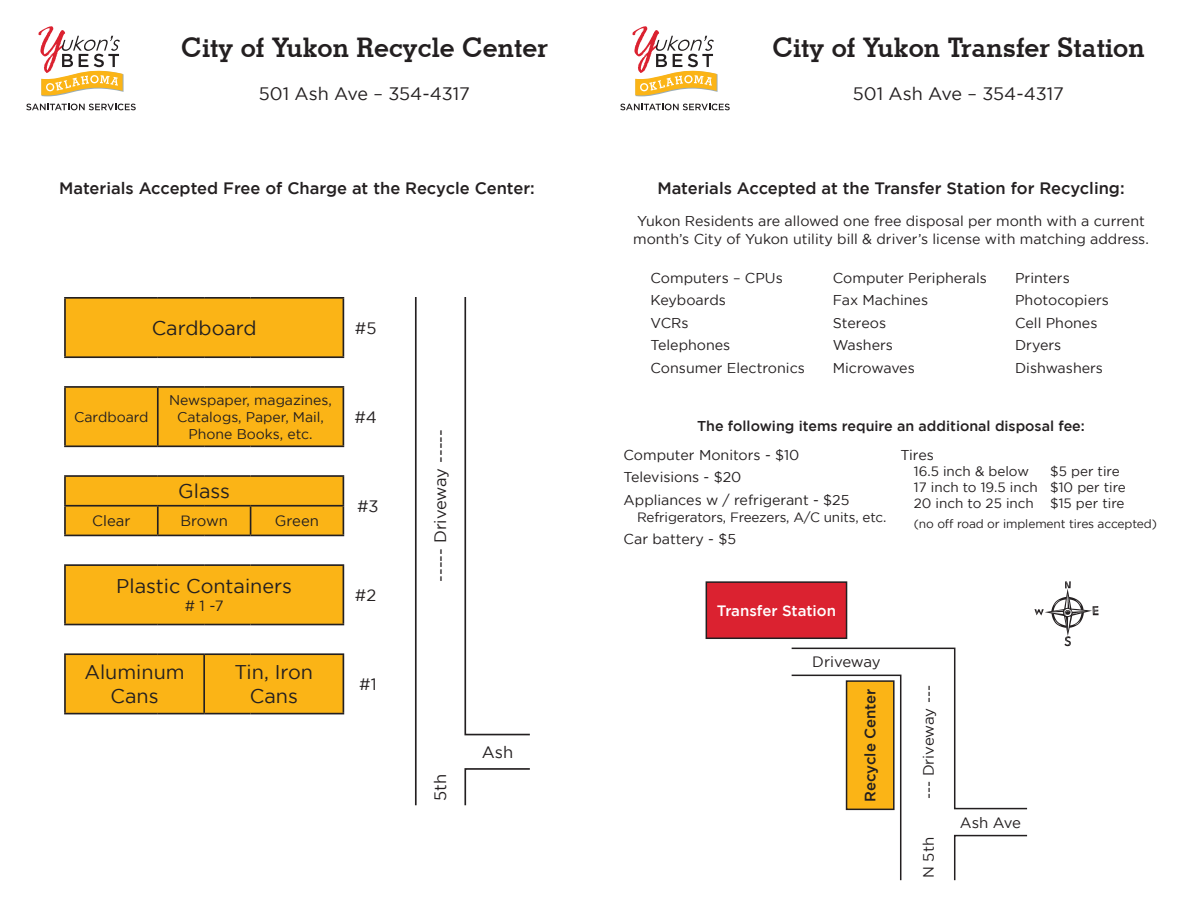
<style>
.page{position:relative;width:1188px;height:918px;background:#fff}
.page>*{position:absolute;margin:0;border:0;box-sizing:border-box;transform-origin:0 0}
.t1{font:700 27px "Stymie BT";color:#231f20}
.t2{font:19.8px "Gotham";color:#231f20}
.t3{font:18px "Gotham";color:#231f20}
.t4{font:500 16.5px "Gotham";color:#231f20}
.t5{font:16.5px "Gotham";letter-spacing:-.02em;color:#231f20}
.t6{font:16.5px "Gotham";color:#231f20}
.t7{font:15px "Gotham";letter-spacing:-.01em;color:#231f20}
.t8{font:500 15px "Gotham";color:#fff}
.t9{font:500 15px "Gotham";color:#231f20}
.t10{font:14.85px "Gotham";color:#231f20}
.t11{font:14.25px/17.1px "Gotham";color:#231f20}
.t12{font:500 14.25px "Gotham";color:#231f20}
.t13{font:14.25px "Gotham";letter-spacing:-.02em;color:#231f20}
.t14{font:14.1px/16.8px "Gotham";color:#231f20;text-align:center}
.t15{font:13.5px/16.2px "Gotham";color:#231f20}
.t16{font:12px "Gotham";letter-spacing:-.01em;color:#231f20}
</style>
<div class="page">
<svg style="left:38px;top:26px;width:86px;height:71px"></svg>
<svg style="left:26px;top:104px;width:110px;height:6px"></svg>
<svg style="left:65px;top:299px;width:278px;height:414px;fill:#fbb416"></svg>
<hr style="left:157px;top:388px;width:2px;height:58px;background:#231f20">
<hr style="left:203px;top:655px;width:2px;height:58px;background:#231f20">
<hr style="left:64px;top:297px;width:94px;height:2px;background:#231f20">
<hr style="left:64px;top:299px;width:2px;height:57px;background:#231f20">
<hr style="left:158px;top:297px;width:46px;height:2px;background:#231f20">
<hr style="left:204px;top:297px;width:47px;height:2px;background:#231f20">
<hr style="left:251px;top:297px;width:93px;height:2px;background:#231f20">
<hr style="left:343px;top:299px;width:1px;height:57px;background:#231f20">
<hr style="left:64px;top:356px;width:94px;height:2px;background:#231f20">
<hr style="left:158px;top:356px;width:46px;height:2px;background:#231f20">
<hr style="left:204px;top:356px;width:47px;height:2px;background:#231f20">
<hr style="left:251px;top:356px;width:93px;height:2px;background:#231f20">
<hr style="left:64px;top:386px;width:94px;height:2px;background:#231f20">
<hr style="left:64px;top:388px;width:2px;height:58px;background:#231f20">
<hr style="left:158px;top:386px;width:46px;height:2px;background:#231f20">
<hr style="left:204px;top:386px;width:47px;height:2px;background:#231f20">
<hr style="left:251px;top:386px;width:93px;height:2px;background:#231f20">
<hr style="left:343px;top:388px;width:1px;height:58px;background:#231f20">
<hr style="left:64px;top:445px;width:94px;height:2px;background:#231f20">
<hr style="left:158px;top:445px;width:46px;height:2px;background:#231f20">
<hr style="left:204px;top:445px;width:47px;height:2px;background:#231f20">
<hr style="left:251px;top:445px;width:93px;height:2px;background:#231f20">
<hr style="left:64px;top:475px;width:94px;height:2px;background:#231f20">
<hr style="left:64px;top:477px;width:2px;height:28px;background:#231f20">
<hr style="left:158px;top:475px;width:46px;height:2px;background:#231f20">
<hr style="left:204px;top:475px;width:47px;height:2px;background:#231f20">
<hr style="left:251px;top:475px;width:93px;height:2px;background:#231f20">
<hr style="left:64px;top:507px;width:2px;height:28px;background:#231f20">
<svg style="left:343px;top:477px;width:1px;height:58px"></svg>
<hr style="left:64px;top:535px;width:94px;height:1px;background:#231f20">
<hr style="left:158px;top:535px;width:46px;height:1px;background:#231f20">
<hr style="left:204px;top:535px;width:47px;height:1px;background:#231f20">
<hr style="left:251px;top:535px;width:93px;height:1px;background:#231f20">
<hr style="left:64px;top:564px;width:94px;height:2px;background:#231f20">
<hr style="left:64px;top:566px;width:2px;height:58px;background:#231f20">
<hr style="left:158px;top:564px;width:46px;height:2px;background:#231f20">
<hr style="left:204px;top:564px;width:47px;height:2px;background:#231f20">
<hr style="left:251px;top:564px;width:93px;height:2px;background:#231f20">
<hr style="left:343px;top:566px;width:1px;height:58px;background:#231f20">
<hr style="left:64px;top:624px;width:94px;height:1px;background:#231f20">
<hr style="left:158px;top:624px;width:46px;height:1px;background:#231f20">
<hr style="left:204px;top:624px;width:47px;height:1px;background:#231f20">
<hr style="left:251px;top:624px;width:93px;height:1px;background:#231f20">
<hr style="left:64px;top:653px;width:94px;height:2px;background:#231f20">
<hr style="left:64px;top:655px;width:2px;height:58px;background:#231f20">
<hr style="left:158px;top:653px;width:46px;height:2px;background:#231f20">
<hr style="left:204px;top:653px;width:47px;height:2px;background:#231f20">
<hr style="left:251px;top:653px;width:93px;height:2px;background:#231f20">
<hr style="left:343px;top:655px;width:1px;height:58px;background:#231f20">
<hr style="left:64px;top:713px;width:94px;height:1px;background:#231f20">
<hr style="left:158px;top:713px;width:46px;height:1px;background:#231f20">
<hr style="left:204px;top:713px;width:47px;height:1px;background:#231f20">
<hr style="left:251px;top:713px;width:93px;height:1px;background:#231f20">
<hr style="left:64px;top:505px;width:94px;height:2px;background:#231f20">
<hr style="left:158px;top:505px;width:46px;height:2px;background:#231f20">
<hr style="left:157px;top:507px;width:2px;height:28px;background:#231f20">
<hr style="left:204px;top:505px;width:47px;height:2px;background:#231f20">
<hr style="left:251px;top:505px;width:93px;height:2px;background:#231f20">
<svg style="left:250px;top:507px;width:1px;height:28px"></svg>
<hr style="left:415px;top:297px;width:2px;height:508px;background:#231f20">
<svg style="left:464px;top:297px;width:66px;height:439px"></svg>
<svg style="left:464px;top:768px;width:66px;height:38px"></svg>
<svg style="left:632px;top:26px;width:86px;height:71px"></svg>
<svg style="left:620px;top:104px;width:110px;height:6px"></svg>
<div style="left:706px;top:582px;width:141px;height:56px;background:#db2230"></div>
<div style="left:706px;top:581px;width:141px;height:58px;border:2px solid #231f20"></div>
<svg style="left:790px;top:581px;width:309px;height:300px"></svg>
<p class="t1" style="left:181px;top:31px;width:368px">City of Yukon Recycle Center</p>
<p class="t3" style="left:259px;top:84px;width:213px">501 Ash Ave – 354-4317</p>
<p class="t4" style="left:59px;top:179px;width:477px">Materials Accepted Free of Charge at the Recycle Center:</p>
<p class="t2" style="left:152px;top:317px;width:106px">Cardboard</p>
<p class="t6" style="left:355px;top:319px;width:23px">#5</p>
<p class="t14" style="left:74px;top:408px;width:76px">Cardboard</p>
<p class="t14" style="left:169px;top:391px;width:164px">Newspaper, magazines,<br>Catalogs, Paper, Mail,</p>
<p class="t14" style="left:188px;top:425px;width:126px">Phone Books, etc.</p>
<p class="t2" style="left:178px;top:480px;width:53px">Glass</p>
<p class="t10" style="left:92px;top:513px;width:40px">Clear</p>
<p class="t10" style="left:180px;top:513px;width:49px">Brown</p>
<p class="t10" style="left:275px;top:513px;width:46px">Green</p>
<p class="t2" style="left:116px;top:575px;width:177px">Plastic Containers</p>
<p class="t10" style="left:185px;top:597px;width:40px"># 1 -7</p>
<p class="t2" style="left:84px;top:661px;width:102px">Aluminum</p>
<p class="t2" style="left:111px;top:685px;width:50px">Cans</p>
<p class="t2" style="left:234px;top:661px;width:80px">Tin, Iron</p>
<p class="t2" style="left:250px;top:685px;width:50px">Cans</p>
<p class="t6" style="left:354px;top:408px;width:24px">#4</p>
<p class="t6" style="left:357px;top:497px;width:23px">#3</p>
<p class="t6" style="left:355px;top:586px;width:23px">#2</p>
<p class="t6" style="left:359px;top:675px;width:19px">#1</p>
<p class="t5" style="left:431px;top:582px;width:154px;rotate:-90deg">----- Driveway -----</p>
<p class="t6" style="left:431px;top:801px;width:28px;rotate:-90deg">5th</p>
<p class="t6" style="left:482px;top:743px;width:33px">Ash</p>
<p class="t1" style="left:772px;top:31px;width:374px">City of Yukon Transfer Station</p>
<p class="t3" style="left:853px;top:84px;width:213px">501 Ash Ave – 354-4317</p>
<p class="t4" style="left:657px;top:179px;width:469px">Materials Accepted at the Transfer Station for Recycling:</p>
<p class="t11" style="left:633px;top:213px;width:517px">Yukon Residents are allowed one free disposal per month with a current month’s City of Yukon utility bill &amp; driver’s license with matching address.</p>
<p class="t11" style="left:651px;top:269px;width:134px">Computers – CPUs</p>
<p class="t11" style="left:833px;top:269px;width:155px">Computer Peripherals</p>
<p class="t11" style="left:1015px;top:269px;width:56px">Printers</p>
<p class="t11" style="left:651px;top:292px;width:77px">Keyboards</p>
<p class="t11" style="left:833px;top:292px;width:97px">Fax Machines</p>
<p class="t11" style="left:1015px;top:292px;width:95px">Photocopiers</p>
<p class="t11" style="left:651px;top:314px;width:40px">VCRs</p>
<p class="t11" style="left:833px;top:314px;width:55px">Stereos</p>
<p class="t11" style="left:1015px;top:314px;width:84px">Cell Phones</p>
<p class="t11" style="left:651px;top:336px;width:81px">Telephones</p>
<p class="t11" style="left:833px;top:336px;width:62px">Washers</p>
<p class="t11" style="left:1015px;top:336px;width:48px">Dryers</p>
<p class="t11" style="left:651px;top:359px;width:156px">Consumer Electronics</p>
<p class="t13" style="left:833px;top:360px;width:83px">Microwaves</p>
<p class="t11" style="left:1015px;top:359px;width:89px">Dishwashers</p>
<p class="t12" style="left:697px;top:418px;width:389px">The following items require an additional disposal fee:</p>
<p class="t11" style="left:624px;top:446px;width:177px">Computer Monitors - $10</p>
<p class="t11" style="left:900px;top:446px;width:35px">Tires</p>
<p class="t15" style="left:914px;top:463px;width:117px">16.5 inch &amp; below</p>
<p class="t15" style="left:914px;top:463px;width:214px;text-indent:136px">$5 per tire<br>17 inch to 19.5 inch $10 per tire<br>20 inch to 25 inch $15 per tire</p>
<p class="t16" style="left:914px;top:517px;width:245px">(no off road or implement tires accepted)</p>
<p class="t11" style="left:624px;top:468px;width:119px">Televisions - $20</p>
<p class="t11" style="left:624px;top:491px;width:227px">Appliances w / refrigerant - $25</p>
<p class="t15" style="left:637px;top:509px;width:251px">Refrigerators, Freezers, A/C units, etc.</p>
<p class="t11" style="left:624px;top:530px;width:114px">Car battery - $5</p>
<p class="t8" style="left:717px;top:602px;width:121px">Transfer Station</p>
<p class="t7" style="left:812px;top:653px;width:70px">Driveway</p>
<p class="t9" style="left:862px;top:802px;width:115px;rotate:-90deg">Recycle Center</p>
<p class="t7" style="left:920px;top:799px;width:116px;rotate:-90deg">--- Driveway ---</p>
<p class="t7" style="left:920px;top:878px;width:42px;rotate:-90deg">N 5th</p>
<p class="t7" style="left:960px;top:814px;width:63px">Ash Ave</p>
</div>
